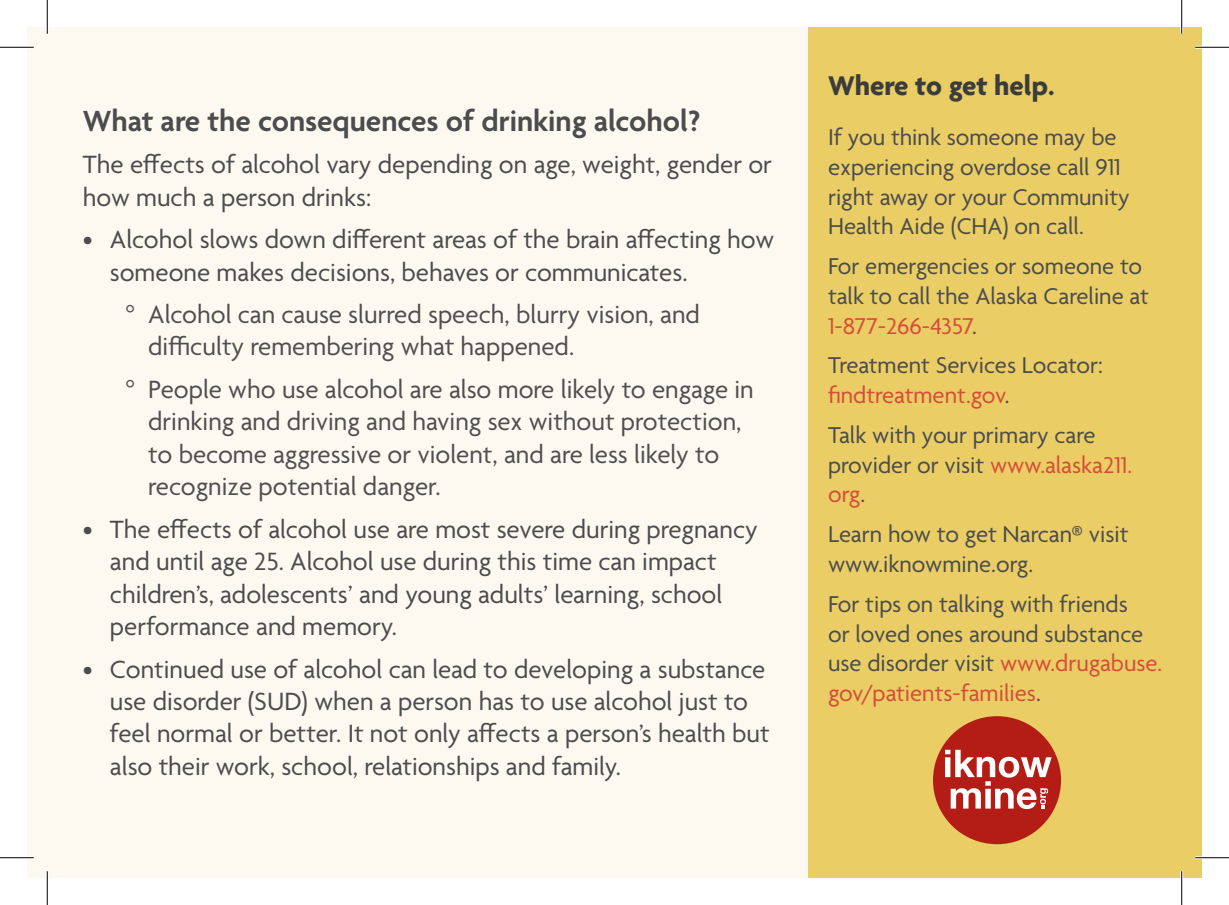
<style>
.page{position:relative;width:1229px;height:905px;background:#fff}
.page>*{position:absolute;margin:0;border:0;box-sizing:border-box;transform-origin:0 0}
.Heading_Agenda_Gray{font:600 31.5px "Agenda";color:#4b4c4d}
.Agenda_Heading_white{font:700 29.25px "Agenda";color:#3b3d3d}
.Paragraph_Agenda_Gra{font:27px/32.4px "Agenda";color:#4b4c4d}
.t1{font:27px/32.4px "Agenda";color:#504f4f}
.Paragraph_Agenda_Gra-2{font:24.75px/29.7px "Agenda";color:#4b4c4d}
.s1{font-family:"American Typewriter"}
.s2{color:#d64c3a}
</style>
<div class="page">
<div style="left:27px;top:27px;width:1175px;height:851px;background:#fef9f0"></div>
<div style="left:809px;top:27px;width:393px;height:851px;background:#eace65"></div>
<div style="left:933px;top:716px;width:128px;height:128px;background:#b41d15;border-radius:50%"></div>
<svg style="left:945px;top:749px;width:106px;height:60px"></svg>
<hr style="left:0;top:46px;width:34px;height:3px;background:#fff">
<hr style="left:1195px;top:46px;width:33px;height:3px;background:#fff">
<hr style="left:0;top:856px;width:34px;height:3px;background:#fff">
<hr style="left:1195px;top:856px;width:33px;height:3px;background:#fff">
<hr style="left:46px;top:0;width:3px;height:34px;background:#fff">
<hr style="left:46px;top:871px;width:3px;height:33px;background:#fff">
<hr style="left:1180px;top:0;width:3px;height:34px;background:#fff">
<hr style="left:1180px;top:871px;width:3px;height:33px;background:#fff">
<hr style="left:0;top:47px;width:34px;height:1px;background:#000">
<hr style="left:1195px;top:47px;width:33px;height:1px;background:#000">
<hr style="left:0;top:857px;width:34px;height:1px;background:#000">
<hr style="left:1195px;top:857px;width:33px;height:1px;background:#000">
<hr style="left:47px;top:0;width:1px;height:34px;background:#000">
<hr style="left:47px;top:871px;width:1px;height:33px;background:#000">
<hr style="left:1181px;top:0;width:1px;height:34px;background:#000">
<hr style="left:1181px;top:871px;width:1px;height:33px;background:#000">
<p class="Heading_Agenda_Gray" style="left:83px;top:103px;width:619px">What are the consequences of drinking alcohol?</p>
<p class="Paragraph_Agenda_Gra" style="left:83px;top:150px;width:690px">The effects of alcohol vary depending on age, weight, gender or how much a person drinks:</p>
<p class="Paragraph_Agenda_Gra" style="left:110px;top:225px;width:666px;text-indent:-27px">• Alcohol slows down different areas of the brain affecting how someone makes decisions, behaves or communicates.</p>
<p class="t1" style="left:148px;top:300px;width:553px;text-indent:-25px"><span class="s1">°</span> Alcohol can cause slurred speech, blurry vision, and difficulty remembering what happened.</p>
<p class="t1" style="left:148px;top:375px;width:607px;text-indent:-25px"><span class="s1">°</span> People who use alcohol are also more likely to engage in drinking and driving and having sex without protection, to become aggressive or violent, and are less likely to recognize potential danger.</p>
<p class="Paragraph_Agenda_Gra" style="left:110px;top:514px;width:649px;text-indent:-27px">• The effects of alcohol use are most severe during pregnancy and until age 25. Alcohol use during this time can impact children’s, adolescents’ and young adults’ learning, school performance and memory.</p>
<p class="Paragraph_Agenda_Gra" style="left:110px;top:654px;width:661px;text-indent:-27px">• Continued use of alcohol can lead to developing a substance use disorder (SUD) when a person has to use alcohol just to feel normal or better. It not only affects a person’s health but also their work, school, relationships and family.</p>
<p class="Agenda_Heading_white" style="left:828px;top:70px;width:228px">Where to get help.</p>
<p class="Paragraph_Agenda_Gra-2" style="left:828px;top:124px;width:303px">If you think someone may be experiencing overdose call 911 right away or your Community<br>Health Aide (CHA) on call.</p>
<p class="Paragraph_Agenda_Gra-2" style="left:828px;top:253px;width:322px">For emergencies or someone to talk to call the Alaska Careline at<br><span class="s2">1-877-266-4357</span>.</p>
<p class="Paragraph_Agenda_Gra-2" style="left:828px;top:352px;width:276px">Treatment Services Locator: <span class="s2">findtreatment.gov</span>.</p>
<p class="Paragraph_Agenda_Gra-2" style="left:828px;top:422px;width:305px">Talk with your primary care provider or visit <span class="s2">www.alaska211. org</span>.</p>
<p class="Paragraph_Agenda_Gra-2" style="left:828px;top:521px;width:302px">Learn how to get Narcan® visit www.iknowmine.org.</p>
<p class="Paragraph_Agenda_Gra-2" style="left:828px;top:590px;width:336px">For tips on talking with friends<br>or loved ones around substance use disorder visit <span class="s2">www.drugabuse. gov/patients-families</span>.</p>
</div>
